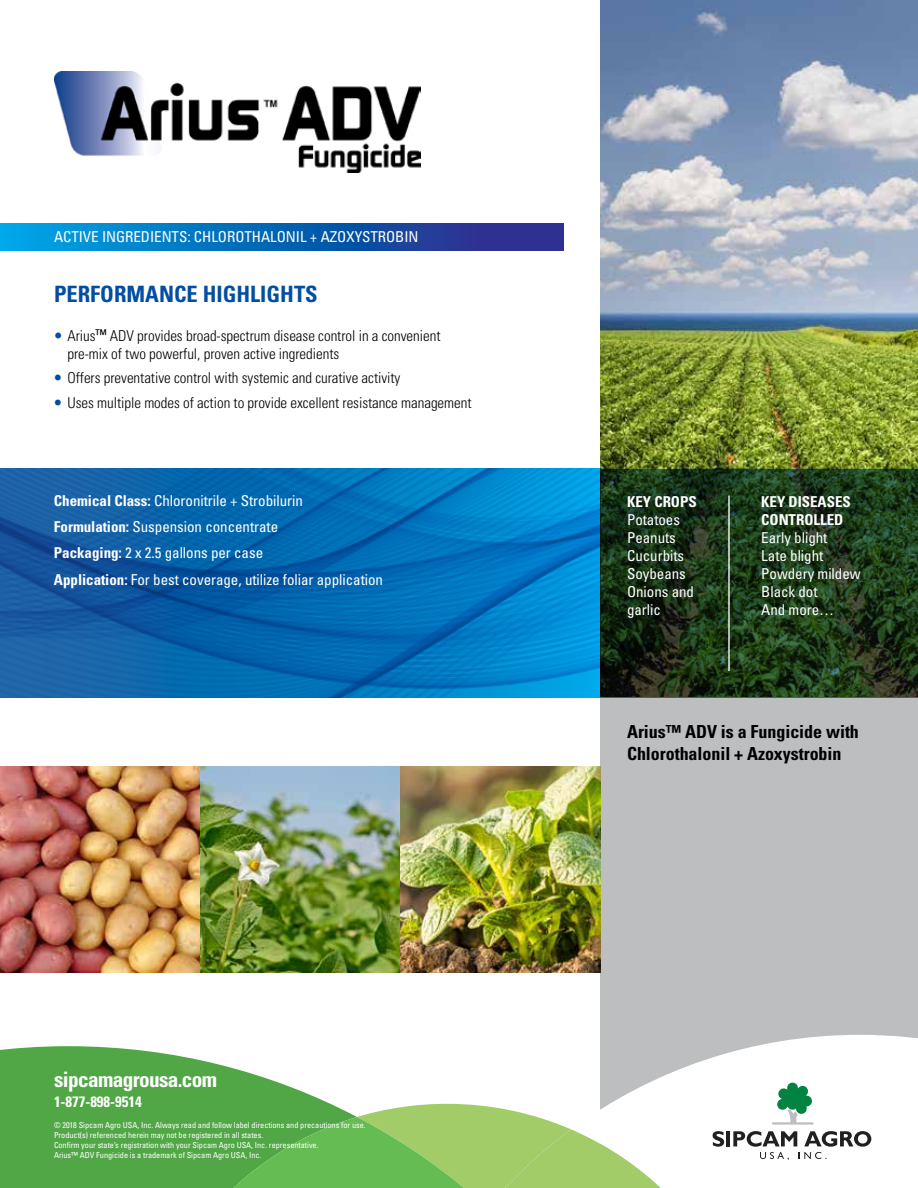
<style>
.page{position:relative;width:918px;height:1188px;background:#fff}
.page>*{position:absolute;margin:0;border:0;box-sizing:border-box;transform-origin:0 0}
.t1{font:700 condensed 22.5px "Univers LT Std";color:#034ea2}
.t2{font:700 condensed 21.3px "Univers LT Std";letter-spacing:-.03em;color:#fff}
.t3{font:700 condensed 18px/22.5px "Univers LT Std";letter-spacing:-.005em;color:#000}
.t4{font:condensed 15px/18px "Univers LT Std";letter-spacing:-.005em;color:#fff}
.t5{font:300 condensed 15px/18px "Univers LT Std";letter-spacing:-.005em;color:#000}
.t6{font:700 condensed 15px/18px "Univers LT Std";letter-spacing:-.005em;color:#fff}
.t7{font:condensed 8.25px/9.9px "Univers LT Std";letter-spacing:-.005em;color:#fff}
.s1{font-weight:400;font-size:13.5px}
.s2{font-weight:700}
</style>
<div class="page">
<svg style="left:0;top:224px;width:564px;height:26px;background:#0d64b4"></svg>
<svg style="left:0;top:469px;width:600px;height:229px;background:#066db4"></svg>
<img style="left:600px;top:0;width:318px;height:469px">
<div style="left:600px;top:698px;width:318px;height:490px;background:#bcbec0"></div>
<svg style="left:0;top:1046px;width:277px;height:142px;background:#63b059"></svg>
<svg style="left:651px;top:1035px;width:267px;height:153px;fill:#fff"></svg>
<svg style="left:134px;top:1082px;width:737px;height:106px;background:#acd39d"></svg>
<img style="left:54px;top:71px;width:366px;height:101px">
<svg style="left:600px;top:469px;width:318px;height:229px;background:#1c3619"></svg>
<img style="left:0;top:767px;width:600px;height:205px">
<hr style="left:728px;top:496px;width:2px;height:175px;background:#fff">
<p class="t4" style="left:54px;top:228px;width:366px">ACTIVE INGREDIENTS: CHLOROTHALONIL + AZOXYSTROBIN</p>
<h1 class="t1" style="left:54px;top:280px;width:265px">PERFORMANCE HIGHLIGHTS</h1>
<p class="t5" style="left:67px;top:326px;width:375px">Arius<span class="s1">™</span> ADV provides broad-spectrum disease control in a convenient pre-mix of two powerful, proven active ingredients</p>
<p class="t5" style="left:67px;top:366px;width:406px;line-height:24.8px">Offers preventative control with systemic and curative activity<br>Uses multiple modes of action to provide excellent resistance management</p>
<p class="t4" style="left:54px;top:487px;width:331px;line-height:26.2px"><span class="s2">Chemical Class:</span> Chloronitrile + Strobilurin<br><span class="s2">Formulation:</span> Suspension concentrate<br><span class="s2">Packaging:</span> 2 x 2.5 gallons per case<br><span class="s2">Application:</span> For best coverage, utilize foliar application</p>
<h2 class="t2" style="left:54px;top:1067px;width:165px">sipcamagrousa.com</h2>
<p class="t6" style="left:54px;top:1092px;width:89px">1-877-898-9514</p>
<p class="t7" style="left:54px;top:1120px;width:313px">© 2018 Sipcam Agro USA, Inc. Always read and follow label directions and precautions for use.<br>Product(s) referenced herein may not be registered in all states.<br>Confirm your state’s registration with your Sipcam Agro USA, Inc. representative.<br>Arius™ ADV Fungicide is a trademark of Sipcam Agro USA, Inc.</p>
<p class="t6" style="left:627px;top:493px;width:71px">KEY CROPS</p>
<p class="t4" style="left:627px;top:511px;width:69px">Potatoes<br>Peanuts<br>Cucurbits<br>Soybeans<br>Onions and garlic</p>
<p class="t6" style="left:761px;top:493px;width:91px">KEY DISEASES<br>CONTROLLED</p>
<p class="t4" style="left:761px;top:529px;width:101px">Early blight<br>Late blight<br>Powdery mildew<br>Black dot<br>And more…</p>
<p class="t3" style="left:627px;top:720px;width:233px">Arius™ ADV is a Fungicide with<br>Chlorothalonil + Azoxystrobin</p>
</div>
